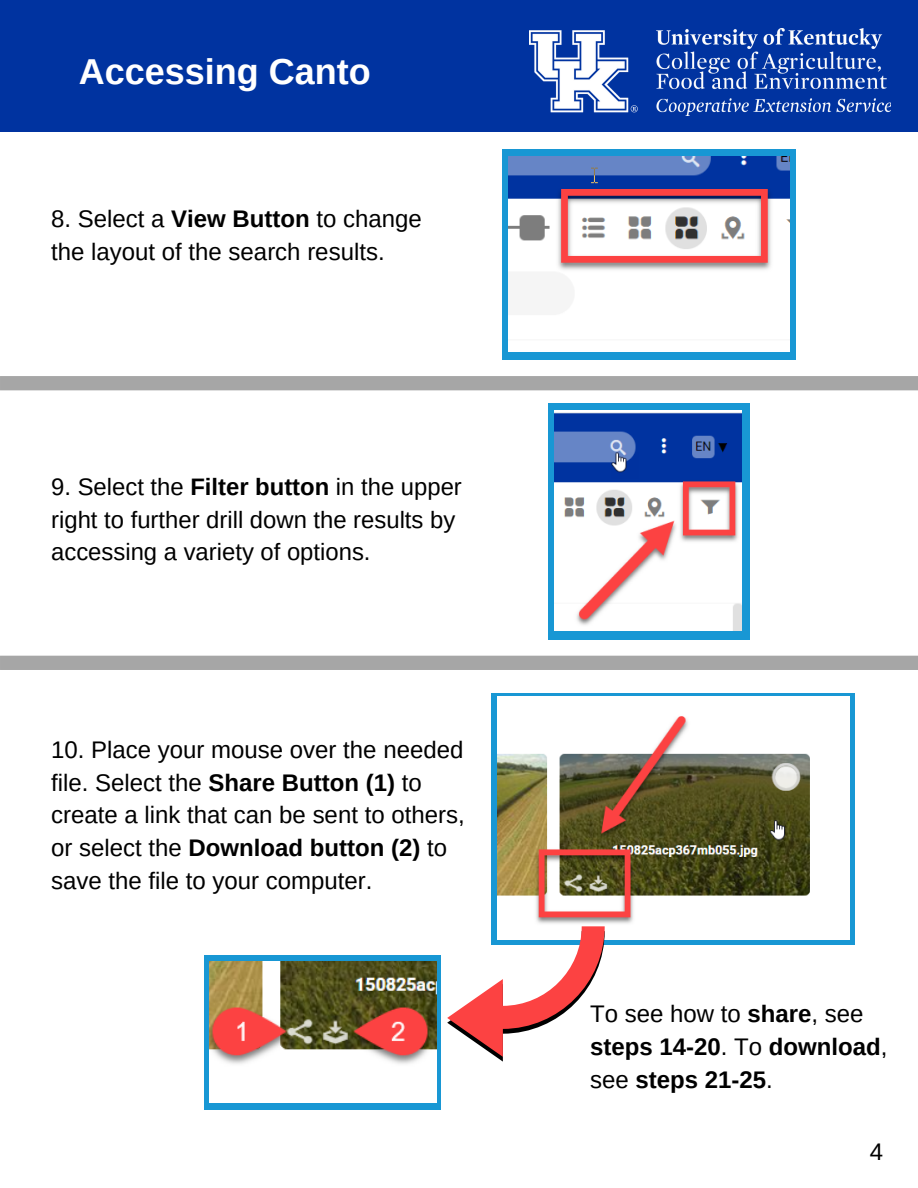
<style>
.page{position:relative;width:918px;height:1188px;background:#fff}
.page>*{position:absolute;margin:0;border:0;box-sizing:border-box;transform-origin:0 0}
.t1{font:700 36px "Arimo";color:#fff}
.t2{font:24px/32.7px "Arimo";color:#000}
.t3{font:700 24px/32.7px "Arimo";color:#000}
.t4{font:24px "Arimo";color:#000}
.t5{font:23.85px/32.7px "Arimo";color:#000}
.s1{font-weight:700}
.s2{font-weight:400}
</style>
<div class="page">
<div style="left:0;top:0;width:918px;height:132px;background:#0033a0"></div>
<div style="left:0;top:376px;width:918px;height:14px;background:#a6a6a6"></div>
<img style="left:530px;top:29px;width:361px;height:86px">
<div style="left:548px;top:403px;width:202px;height:237px;background:#1897d4"></div>
<div style="left:491px;top:693px;width:364px;height:252px;background:#1897d4"></div>
<div style="left:0;top:656px;width:918px;height:14px;background:#a6a6a6"></div>
<div style="left:502px;top:149px;width:294px;height:211px;background:#1897d4"></div>
<img style="left:509px;top:156px;width:281px;height:195px">
<img style="left:555px;top:410px;width:187px;height:221px">
<img style="left:497px;top:696px;width:352px;height:243px">
<svg style="left:205px;top:955px;width:236px;height:154px;background:#2d9bcc"></svg>
<img style="left:210px;top:962px;width:227px;height:140px">
<svg style="left:447px;top:926px;width:158px;height:136px"></svg>
<p class="t1" style="left:79px;top:52px;width:293px">Accessing Canto</p>
<p class="t2" style="left:51px;top:203px;width:372px">8. Select a <span class="s1">View Button</span> to change the layout of the search results.</p>
<p class="t5" style="left:51px;top:471px;width:412px">9. Select the <span class="s1">Filter button</span> in the upper right to further drill down the results by accessing a variety of options.</p>
<p class="t2" style="left:51px;top:733px;width:415px">10. Place your mouse over the needed file. Select the <span class="s1">Share Button (1)</span> to create a link that can be sent to others, or select the <span class="s1">Download button (2)</span> to save the file to your computer.</p>
<p class="t3" style="left:590px;top:998px;width:299px"><span class="s2">To see how to</span> share<span class="s2">, see </span>steps 14-20<span class="s2">. To</span> download<span class="s2">, see</span> steps 21-25<span class="s2">.</span></p>
<p class="t4" style="left:870px;top:1138px;width:15px">4</p>
</div>
